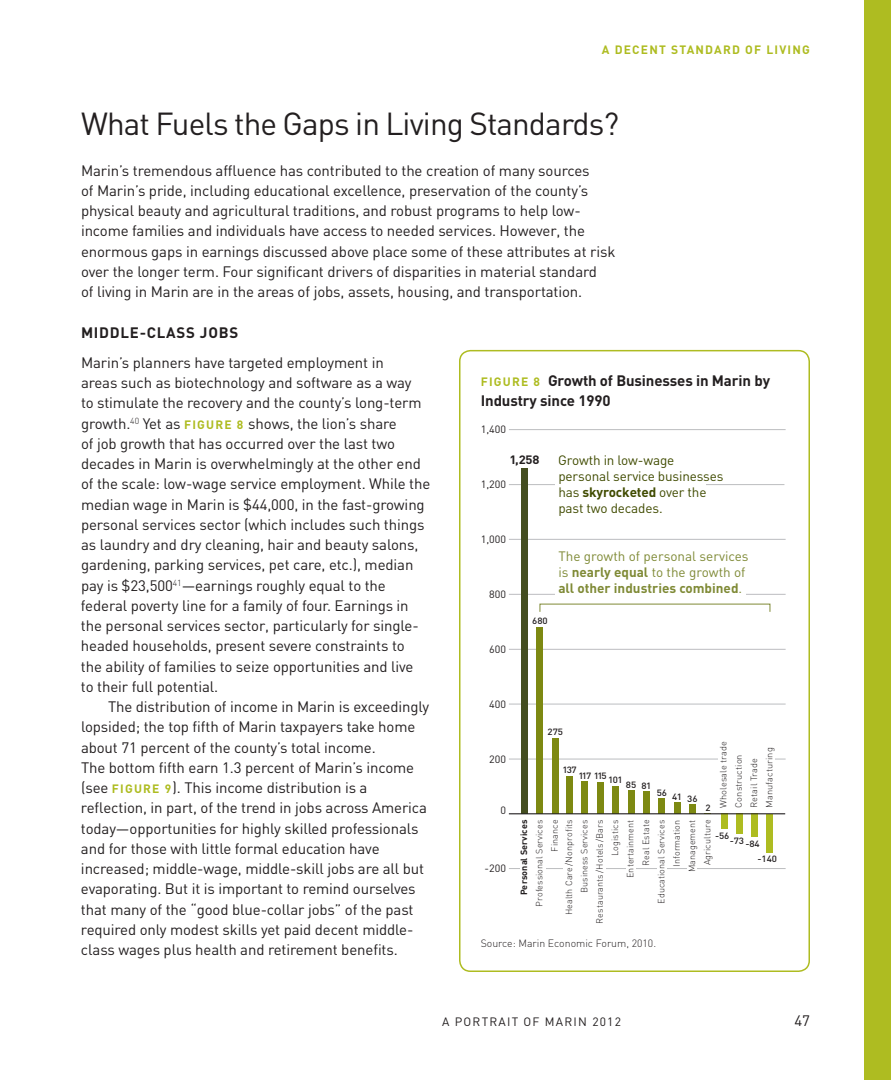
<style>
.page{position:relative;width:891px;height:1080px;background:#fff}
.page>*{position:absolute;margin:0;border:0;box-sizing:border-box;transform-origin:0 0}
._1-level_head_21_27{font:31.5px "DIN";letter-spacing:-.025em;color:#231f20}
.BodyText_10_13_5{font:15px/20.2px "DIN";letter-spacing:-.01em;color:#231f20}
.FigureTitle_10_13_5{font:700 15px/20.2px "DIN";letter-spacing:-.01em;color:#231f20}
._3-level_head_10_13{font:700 15px "DIN";letter-spacing:.05em;color:#231f20}
.t1{font:13.5px/16.2px "DIN";color:#7f8a36}
.t2{font:13.5px/16.2px "DIN";letter-spacing:-.01em;color:#404b00}
.t3{font:700 12px "DIN";letter-spacing:.1em;color:#aebc21}
.t4{font:12px "DIN";letter-spacing:.1em;color:#231f20}
.t5{font:700 12px "DIN";color:#231f20;scale:1.08 1}
.t6{font:10.5px "DIN";color:#231f20}
.FigureSource_7_9{font:300 10.5px "DIN";color:#231f20}
.t7{font:300 9px/15.3px "DIN";letter-spacing:.01em;color:#231f20;text-align:right}
.t8{font:500 9px/17.1px "DIN";letter-spacing:-.01em;color:#231f20;scale:1.08 1}
.t9{font:500 9px "DIN";letter-spacing:-.09em;color:#231f20;scale:1.08 1}
.s1{font-weight:700;font-size:12px;color:#aebc21}
.s2{font-size:12px;color:#aebc21}
.s3{font-weight:700}
</style>
<div class="page">
<div style="left:864px;top:0;width:27px;height:1080px;background:#aebc21"></div>
<hr style="left:509px;top:484px;width:275px;height:1px;background:#bcbdc0">
<hr style="left:509px;top:759px;width:276px;height:1px;background:#bcbdc0">
<hr style="left:509px;top:814px;width:276px;height:1px;background:#bcbdc0">
<hr style="left:509px;top:868px;width:276px;height:1px;background:#bcbdc0">
<hr style="left:509px;top:649px;width:276px;height:1px;background:#bcbdc0">
<hr style="left:509px;top:704px;width:276px;height:1px;background:#bcbdc0">
<hr style="left:509px;top:594px;width:276px;height:1px;background:#bcbdc0">
<hr style="left:509px;top:539px;width:276px;height:1px;background:#bcbdc0">
<hr style="left:509px;top:429px;width:276px;height:1px;background:#bcbdc0">
<div style="left:521px;top:468px;width:7px;height:346px;background:#444e20"></div>
<div style="left:537px;top:627px;width:6px;height:187px;background:#7d8912"></div>
<div style="left:552px;top:738px;width:7px;height:76px;background:#7d8912"></div>
<div style="left:566px;top:776px;width:7px;height:38px;background:#7d8912"></div>
<div style="left:582px;top:782px;width:6px;height:32px;background:#7d8912"></div>
<div style="left:597px;top:782px;width:7px;height:32px;background:#7d8912"></div>
<div style="left:612px;top:786px;width:7px;height:28px;background:#7d8912"></div>
<div style="left:628px;top:790px;width:6px;height:24px;background:#7d8912"></div>
<div style="left:643px;top:792px;width:7px;height:22px;background:#7d8912"></div>
<div style="left:658px;top:798px;width:7px;height:16px;background:#7d8912"></div>
<div style="left:674px;top:803px;width:7px;height:11px;background:#7d8912"></div>
<div style="left:689px;top:804px;width:7px;height:10px;background:#7d8912"></div>
<div style="left:721px;top:814px;width:6px;height:15px;background:#aebc21"></div>
<div style="left:736px;top:814px;width:7px;height:20px;background:#aebc21"></div>
<div style="left:751px;top:814px;width:7px;height:23px;background:#aebc21"></div>
<div style="left:767px;top:814px;width:6px;height:38px;background:#aebc21"></div>
<hr style="left:509px;top:813px;width:276px;height:1px;background:#231f20">
<div style="left:718px;top:756px;width:57px;height:7px;background:#fff"></div>
<div style="left:520px;top:865px;width:25px;height:7px;background:#fff"></div>
<div style="left:563px;top:865px;width:42px;height:7px;background:#fff"></div>
<div style="left:626px;top:865px;width:9px;height:7px;background:#fff"></div>
<div style="left:658px;top:865px;width:9px;height:7px;background:#fff"></div>
<div style="left:688px;top:865px;width:9px;height:7px;background:#fff"></div>
<div style="left:555px;top:481px;width:151px;height:7px;background:#fff"></div>
<div style="left:555px;top:591px;width:191px;height:7px;background:#fff"></div>
<div style="left:459px;top:350px;width:351px;height:622px;border:2px solid #aebc21;border-radius:11px"></div>
<p class="t3" style="left:602px;top:42px;width:210px">A DECENT STANDARD OF LIVING</p>
<p class="_1-level_head_21_27" style="left:81px;top:104px;width:540px">What Fuels the Gaps in Living Standards?</p>
<p class="BodyText_10_13_5" style="left:81px;top:160px;width:536px">Marin’s tremendous affluence has contributed to the creation of many sources<br>of Marin’s pride, including educational excellence, preservation of the county’s physical beauty and agricultural traditions, and robust programs to help low&shy;income families and individuals have access to needed services. However, the enormous gaps in earnings discussed above place some of these attributes at risk over the longer term. Four significant drivers of disparities in material standard<br>of living in Marin are in the areas of jobs, assets, housing, and transportation.</p>
<p class="_3-level_head_10_13" style="left:81px;top:322px;width:159px">MIDDLE-CLASS JOBS</p>
<p class="BodyText_10_13_5" style="left:81px;top:352px;width:351px">Marin’s planners have targeted employment in<br>areas such as biotechnology and software as a way<br>to stimulate the recovery and the county’s long-term growth.<sup>40</sup> Yet as <span class="s1">FIGURE 8</span> shows, the lion’s share<br>of job growth that has occurred over the last two decades in Marin is overwhelmingly at the other end of the scale: low-wage service employment. While the median wage in Marin is $44,000, in the fast-growing personal services sector (which includes such things as laundry and dry cleaning, hair and beauty salons, gardening, parking services, pet care, etc.), median pay is $23,500<sup>41</sup>—earnings roughly equal to the federal poverty line for a family of four. Earnings in the personal services sector, particularly for single&shy;headed households, present severe constraints to<br>the ability of families to seize opportunities and live<br>to their full potential.</p>
<p class="BodyText_10_13_5" style="left:81px;top:696px;width:350px;text-indent:27px">The distribution of income in Marin is exceedingly lopsided; the top fifth of Marin taxpayers take home about 71 percent of the county’s total income.<br>The bottom fifth earn 1.3 percent of Marin’s income (see <span class="s1">FIGURE 9</span>). This income distribution is a reflection, in part, of the trend in jobs across America today—opportunities for highly skilled professionals and for those with little formal education have increased; middle-wage, middle-skill jobs are all but evaporating. But it is important to remind ourselves that many of the “good blue-collar jobs” of the past required only modest skills yet paid decent middle&shy;class wages plus health and retirement benefits.</p>
<p class="FigureTitle_10_13_5" style="left:481px;top:369px;width:291px"><span class="s2">FIGURE 8</span> Growth of Businesses in Marin by<br>Industry since 1990</p>
<p class="t6" style="left:481px;top:423px;width:27px">1,400</p>
<p class="t2" style="left:558px;top:451px;width:167px">Growth in low-wage personal service businesses has <span class="s3">skyrocketed</span> over the past two decades.</p>
<p class="t1" style="left:558px;top:547px;width:192px">The growth of personal services is <span class="s3">nearly equal</span> to the growth of <span class="s3">all other industries combined</span>.</p>
<p class="t5" style="left:510px;top:452px;width:29px">1,258</p>
<p class="t6" style="left:481px;top:478px;width:27px">1,200</p>
<p class="t6" style="left:481px;top:533px;width:27px">1,000</p>
<p class="t6" style="left:489px;top:588px;width:18px">800</p>
<p class="t8" style="left:532px;top:612px;width:16px">680</p>
<p class="t6" style="left:489px;top:643px;width:18px">600</p>
<p class="t6" style="left:489px;top:698px;width:18px">400</p>
<p class="t8" style="left:548px;top:723px;width:16px">275</p>
<p class="t7" style="left:716px;top:808px;width:68px;text-align:left;rotate:-90deg">Wholesale trade<br>Construction<br>Retail Trade<br>Manufacturing</p>
<p class="t6" style="left:489px;top:753px;width:18px">200</p>
<p class="t8" style="left:562px;top:761px;width:15px">137</p>
<p class="t9" style="left:578px;top:770px;width:42px">117 115 101</p>
<p class="t8" style="left:626px;top:776px;width:25px">85 81</p>
<p class="t8" style="left:657px;top:784px;width:11px">56</p>
<p class="t8" style="left:672px;top:789px;width:25px">41 36</p>
<p class="t8" style="left:705px;top:799px;width:6px">2</p>
<p class="t6" style="left:501px;top:804px;width:7px">0</p>
<p class="t7" style="left:516px;top:907px;width:89px;rotate:-90deg"><span class="s3">Personal Services<br></span>Professional Services</p>
<p class="t7" style="left:561px;top:924px;width:105px;rotate:-90deg">Health Care/Nonprofits<br>Business Services<br>Restaurants/Hotels/Bars</p>
<p class="t7" style="left:623px;top:878px;width:60px;rotate:-90deg">Entertainment</p>
<p class="t7" style="left:653px;top:904px;width:85px;rotate:-90deg">Educational Services</p>
<p class="t7" style="left:684px;top:872px;width:54px;rotate:-90deg">Management</p>
<p class="t7" style="left:547px;top:852px;width:33px;rotate:-90deg">Finance</p>
<p class="t7" style="left:607px;top:856px;width:38px;rotate:-90deg">Logistics</p>
<p class="t7" style="left:638px;top:866px;width:48px;rotate:-90deg">Real Estate</p>
<p class="t7" style="left:669px;top:867px;width:49px;rotate:-90deg">Information</p>
<p class="t7" style="left:700px;top:865px;width:47px;rotate:-90deg">Agriculture</p>
<p class="t8" style="left:715px;top:826px;width:15px">-56</p>
<p class="t8" style="left:758px;top:833px;width:19px;text-indent:-28px">-73-84 -140</p>
<p class="t6" style="left:485px;top:862px;width:23px">-200</p>
<p class="FigureSource_7_9" style="left:481px;top:937px;width:177px">Source: Marin Economic Forum, 2010.</p>
<p class="t4" style="left:442px;top:1014px;width:180px">A PORTRAIT OF MARIN 2012</p>
<p class="BodyText_10_13_5" style="left:794px;top:1010px;width:17px">47</p>
</div>
